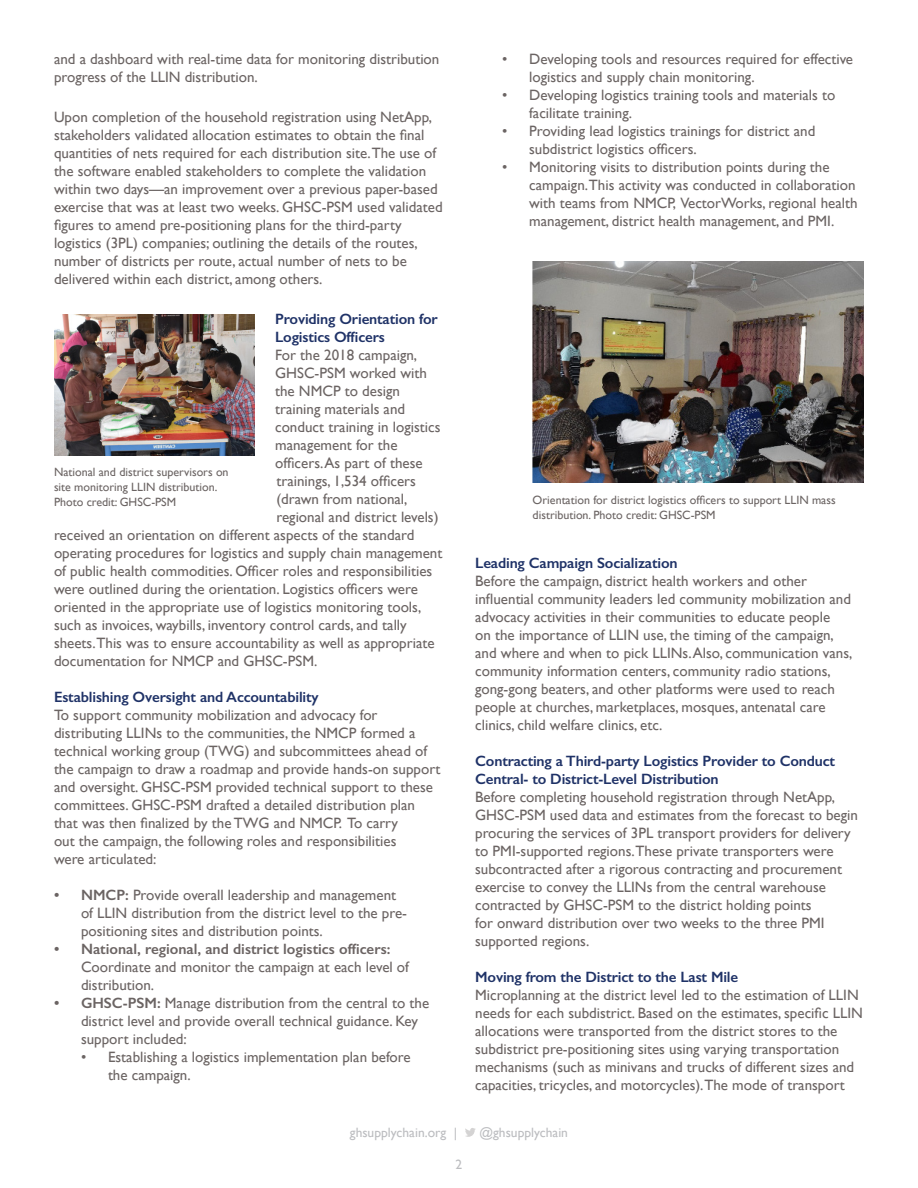
<style>
.page{position:relative;width:918px;height:1188px;background:#fff}
.page>*{position:absolute;margin:0;border:0;box-sizing:border-box;transform-origin:0 0}
.t1{font:15px/18px "Gill Sans";color:#6b6463}
.t2{font:600 15px/18px "Gill Sans";letter-spacing:-.01em;color:#1f3267}
.t3{font:13.5px "Gill Sans";color:#bcbdc0}
.t4{font:12px/15px "Gill Sans";color:#6b6463}
.s1{font-weight:600}
</style>
<div class="page">
<svg style="left:465px;top:1128px;width:11px;height:9px"></svg>
<img style="left:54px;top:314px;width:201px;height:142px">
<img style="left:533px;top:261px;width:331px;height:222px">
<p class="t1" style="left:54px;top:50px;width:387px">and a dashboard with real-time data for monitoring distribution progress of the LLIN distribution.</p>
<p class="t1" style="left:54px;top:108px;width:390px">Upon completion of the household registration using NetApp, stakeholders validated allocation estimates to obtain the final quantities of nets required for each distribution site.The use of the software enabled stakeholders to complete the validation within two days—an improvement over a previous paper-based exercise that was at least two weeks. GHSC-PSM used validated figures to amend pre-positioning plans for the third-party logistics (3PL) companies; outlining the details of the routes, number of districts per route, actual number of nets to be delivered within each district, among others.</p>
<p class="t2" style="left:275px;top:309px;width:164px">Providing Orientation for<br>Logistics Officers</p>
<p class="t1" style="left:275px;top:345px;width:144px">For the 2018 campaign,</p>
<p class="t1" style="left:275px;top:363px;width:153px">GHSC-PSM worked with</p>
<p class="t1" style="left:275px;top:381px;width:126px">the NMCP to design</p>
<p class="t1" style="left:275px;top:399px;width:132px">training materials and</p>
<p class="t1" style="left:275px;top:417px;width:167px">conduct training in logistics</p>
<p class="t1" style="left:275px;top:435px;width:124px">management for the</p>
<p class="t1" style="left:275px;top:453px;width:149px">officers. As part of these</p>
<p class="t1" style="left:276px;top:471px;width:141px">trainings, 1,534 officers</p>
<p class="t1" style="left:276px;top:489px;width:133px">(drawn from national,</p>
<p class="t1" style="left:276px;top:507px;width:164px">regional and district levels)</p>
<p class="t1" style="left:54px;top:525px;width:362px">received an orientation on different aspects of the standard</p>
<p class="t1" style="left:54px;top:543px;width:390px">operating procedures for logistics and supply chain management</p>
<p class="t1" style="left:54px;top:561px;width:380px">of public health commodities. Officer roles and responsibilities</p>
<p class="t1" style="left:54px;top:579px;width:365px">were outlined during the orientation. Logistics officers were</p>
<p class="t1" style="left:54px;top:597px;width:369px">oriented in the appropriate use of logistics monitoring tools,</p>
<p class="t1" style="left:54px;top:615px;width:354px">such as invoices, waybills, inventory control cards, and tally</p>
<p class="t1" style="left:54px;top:633px;width:382px">sheets.This was to ensure accountability as well as appropriate</p>
<p class="t1" style="left:54px;top:651px;width:265px">documentation for NMCP and GHSC-PSM.</p>
<p class="t2" style="left:54px;top:687px;width:266px">Establishing Oversight and Accountability</p>
<p class="t1" style="left:54px;top:705px;width:388px">To support community mobilization and advocacy for distributing LLINs to the communities, the NMCP formed a technical working group (TWG) and subcommittees ahead of the campaign to draw a roadmap and provide hands-on support and oversight. GHSC-PSM provided technical support to these committees. GHSC-PSM drafted a detailed distribution plan that was then finalized by the TWG and NMCP. To carry<br>out the campaign, the following roles and responsibilities<br>were articulated:</p>
<p class="t1" style="left:81px;top:885px;width:328px;text-indent:-27px"><span class="s1">• NMCP:</span> Provide overall leadership and management of LLIN distribution from the district level to the pre&shy;positioning sites and distribution points.</p>
<p class="t1" style="left:81px;top:939px;width:330px;text-indent:-27px"><span class="s1">• National, regional, and district logistics officers:<br></span>Coordinate and monitor the campaign at each level of distribution.</p>
<p class="t1" style="left:81px;top:993px;width:350px;text-indent:-27px"><span class="s1">• GHSC-PSM:</span> Manage distribution from the central to the district level and provide overall technical guidance. Key support included:</p>
<p class="t1" style="left:108px;top:1047px;width:304px;text-indent:-27px">• Establishing a logistics implementation plan before the campaign.</p>
<p class="t4" style="left:54px;top:464px;width:176px">National and district supervisors on site monitoring LLIN distribution.<br>Photo credit: GHSC-PSM</p>
<p class="t1" style="left:529px;top:50px;width:325px;text-indent:-27px">• Developing tools and resources required for effective logistics and supply chain monitoring.</p>
<p class="t1" style="left:529px;top:86px;width:308px;text-indent:-27px">• Developing logistics training tools and materials to facilitate training.</p>
<p class="t1" style="left:529px;top:122px;width:288px;text-indent:-27px">• Providing lead logistics trainings for district and subdistrict logistics officers.</p>
<p class="t1" style="left:529px;top:158px;width:330px;text-indent:-27px">• Monitoring visits to distribution points during the campaign.This activity was conducted in collaboration with teams from NMCP, VectorWorks, regional health management, district health management, and PMI.</p>
<p class="t4" style="left:533px;top:492px;width:305px">Orientation for district logistics officers to support LLIN mass distribution. Photo credit: GHSC-PSM</p>
<p class="t2" style="left:475px;top:554px;width:204px">Leading Campaign Socialization</p>
<p class="t1" style="left:475px;top:572px;width:379px">Before the campaign, district health workers and other influential community leaders led community mobilization and advocacy activities in their communities to educate people<br>on the importance of LLIN use, the timing of the campaign, and where and when to pick LLINs. Also, communication vans, community information centers, community radio stations, gong-gong beaters, and other platforms were used to reach people at churches, marketplaces, mosques, antenatal care clinics, child welfare clinics, etc.</p>
<p class="t2" style="left:475px;top:752px;width:361px">Contracting a Third-party Logistics Provider to Conduct<br>Central- to District-Level Distribution</p>
<p class="t1" style="left:475px;top:788px;width:384px">Before completing household registration through NetApp, GHSC-PSM used data and estimates from the forecast to begin procuring the services of 3PL transport providers for delivery to PMI-supported regions.These private transporters were subcontracted after a rigorous contracting and procurement exercise to convey the LLINs from the central warehouse contracted by GHSC-PSM to the district holding points<br>for onward distribution over two weeks to the three PMI supported regions.</p>
<p class="t2" style="left:475px;top:968px;width:265px">Moving from the District to the Last Mile</p>
<p class="t1" style="left:475px;top:986px;width:389px">Microplanning at the district level led to the estimation of LLIN needs for each subdistrict. Based on the estimates, specific LLIN allocations were transported from the district stores to the subdistrict pre-positioning sites using varying transportation mechanisms (such as minivans and trucks of different sizes and capacities, tricycles, and motorcycles).The mode of transport</p>
<p class="t3" style="left:350px;top:1124px;width:109px">ghsupplychain.org |</p>
<p class="t3" style="left:480px;top:1124px;width:90px">@ghsupplychain</p>
<p class="t3" style="left:456px;top:1157px;width:8px">2</p>
</div>
